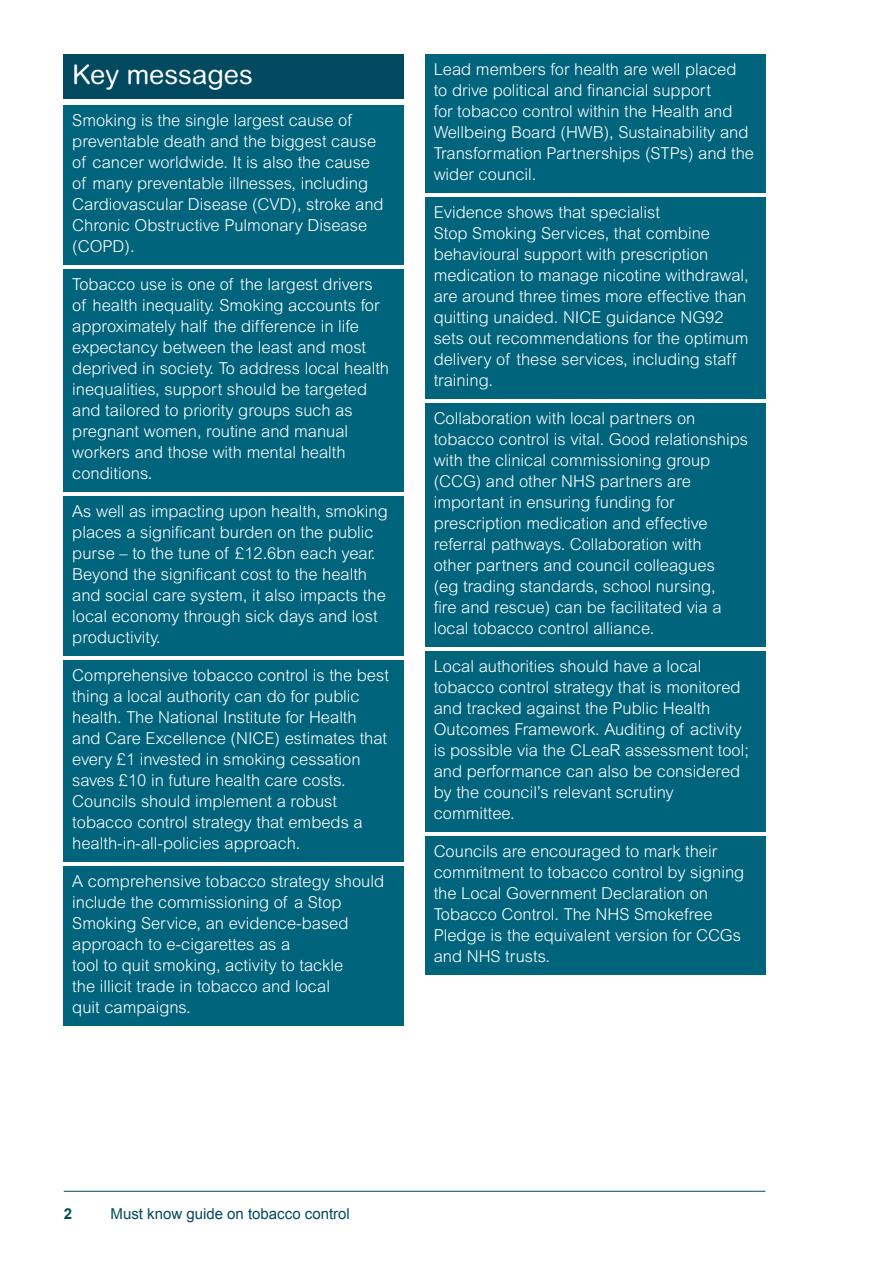
<style>
.page{position:relative;width:893px;height:1263px;background:#fff}
.page>*{position:absolute;margin:0;border:0;box-sizing:border-box;transform-origin:0 0}
.t1{font:27px "Arial Rounded MT";color:#fff}
.t2{font:300 16.5px/21px "Arial MT Std";color:#fff}
.t3{font:15px "Arial";color:#004960}
.t4{font:700 15px "Arial";color:#004960}
</style>
<div class="page">
<hr style="left:64px;top:1191px;width:701px;height:1px;background:#004960">
<div style="left:64px;top:54px;width:340px;height:44px;background:#004960"></div>
<div style="left:64px;top:105px;width:340px;height:160px;background:#00647c"></div>
<div style="left:64px;top:269px;width:340px;height:223px;background:#00647c"></div>
<div style="left:64px;top:496px;width:340px;height:160px;background:#00647c"></div>
<div style="left:64px;top:660px;width:340px;height:202px;background:#00647c"></div>
<div style="left:64px;top:867px;width:340px;height:159px;background:#00647c"></div>
<div style="left:425px;top:54px;width:340px;height:139px;background:#00647c"></div>
<div style="left:425px;top:197px;width:340px;height:202px;background:#00647c"></div>
<div style="left:425px;top:403px;width:340px;height:244px;background:#00647c"></div>
<div style="left:425px;top:651px;width:340px;height:181px;background:#00647c"></div>
<div style="left:425px;top:836px;width:340px;height:139px;background:#00647c"></div>
<h1 class="t1" style="left:72px;top:58px;width:182px">Key messages</h1>
<p class="t2" style="left:72px;top:110px;width:313px">Smoking is the single largest cause of preventable death and the biggest cause of cancer worldwide. It is also the cause of many preventable illnesses, including Cardiovascular Disease (CVD), stroke and Chronic Obstructive Pulmonary Disease (COPD).</p>
<p class="t2" style="left:72px;top:274px;width:318px">Tobacco use is one of the largest drivers of health inequality. Smoking accounts for approximately half the difference in life expectancy between the least and most deprived in society. To address local health inequalities, support should be targeted and tailored to priority groups such as pregnant women, routine and manual workers and those with mental health conditions.</p>
<p class="t2" style="left:72px;top:501px;width:317px">As well as impacting upon health, smoking places a significant burden on the public purse – to the tune of £12.6bn each year.<br>Beyond the significant cost to the health and social care system, it also impacts the local economy through sick days and lost productivity.</p>
<p class="t2" style="left:72px;top:665px;width:318px">Comprehensive tobacco control is the best thing a local authority can do for public health. The National Institute for Health and Care Excellence (NICE) estimates that every £1 invested in smoking cessation saves £10 in future health care costs.<br>Councils should implement a robust tobacco control strategy that embeds a health-in-all-policies approach.</p>
<p class="t2" style="left:72px;top:871px;width:313px">A comprehensive tobacco strategy should include the commissioning of a Stop Smoking Service, an evidence-based approach to e-cigarettes as a<br>tool to quit smoking, activity to tackle<br>the illicit trade in tobacco and local<br>quit campaigns.</p>
<p class="t2" style="left:434px;top:58px;width:322px">Lead members for health are well placed to drive political and financial support<br>for tobacco control within the Health and Wellbeing Board (HWB), Sustainability and Transformation Partnerships (STPs) and the wider council.</p>
<p class="t2" style="left:434px;top:201px;width:317px">Evidence shows that specialist<br>Stop Smoking Services, that combine behavioural support with prescription medication to manage nicotine withdrawal, are around three times more effective than quitting unaided. NICE guidance NG92 sets out recommendations for the optimum delivery of these services, including staff training.</p>
<p class="t2" style="left:434px;top:407px;width:316px">Collaboration with local partners on tobacco control is vital. Good relationships with the clinical commissioning group (CCG) and other NHS partners are important in ensuring funding for prescription medication and effective referral pathways. Collaboration with<br>other partners and council colleagues<br>(eg trading standards, school nursing,<br>fire and rescue) can be facilitated via a local tobacco control alliance.</p>
<p class="t2" style="left:434px;top:656px;width:317px">Local authorities should have a local tobacco control strategy that is monitored and tracked against the Public Health Outcomes Framework. Auditing of activity is possible via the CLeaR assessment tool; and performance can also be considered by the council’s relevant scrutiny committee.</p>
<p class="t2" style="left:434px;top:841px;width:312px">Councils are encouraged to mark their commitment to tobacco control by signing the Local Government Declaration on Tobacco Control. The NHS Smokefree Pledge is the equivalent version for CCGs and NHS trusts.</p>
<p class="t4" style="left:64px;top:1203px;width:10px">2</p>
<p class="t3" style="left:111px;top:1203px;width:241px">Must know guide on tobacco control</p>
</div>
